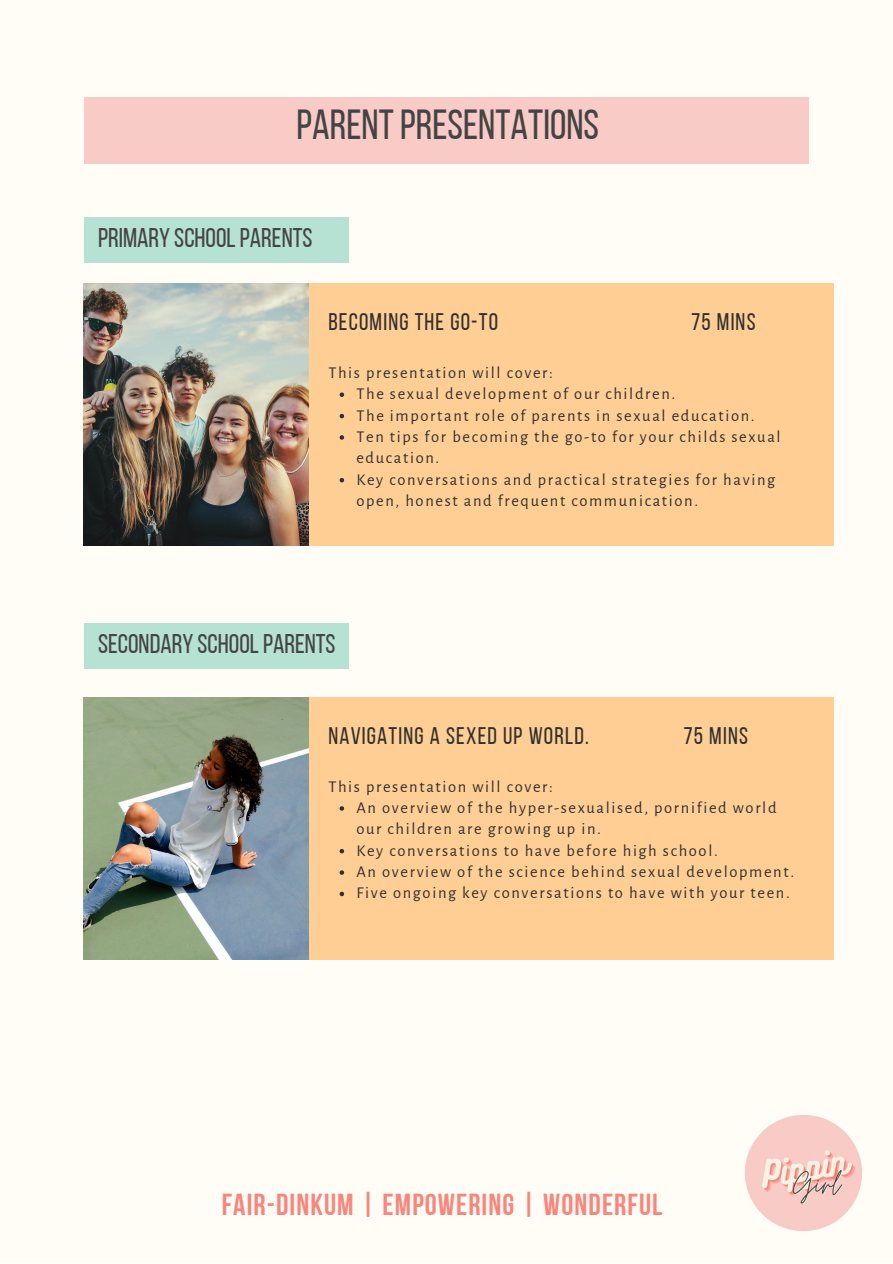
<style>
.page{position:relative;width:893px;height:1264px;background:#fff}
.page>*{position:absolute;margin:0;border:0;box-sizing:border-box;transform-origin:0 0}
.t1{font:42px "Bebas Neue";color:#444}
.t2{font:30.3px "Bebas Neue Cyrillic";letter-spacing:.035em;color:#fa857c}
.t3{font:27px "Bebas Neue";color:#444}
.t4{font:24px "Bebas Neue";letter-spacing:.05em;color:#303030}
.t5{font:16.5px/21.3px "Alegreya Sans";letter-spacing:.1em;color:#303030}
</style>
<div class="page">
<div style="left:0;top:0;width:892px;height:1262px;background:#fffdf5"></div>
<div style="left:309px;top:283px;width:524px;height:263px;background:#ffce94"></div>
<img style="left:84px;top:283px;width:225px;height:262px">
<img style="left:745px;top:1115px;width:117px;height:116px">
<svg style="left:339px;top:392px;width:5px;height:5px"></svg>
<svg style="left:339px;top:414px;width:5px;height:4px"></svg>
<svg style="left:339px;top:435px;width:5px;height:4px"></svg>
<svg style="left:339px;top:478px;width:5px;height:4px"></svg>
<div style="left:309px;top:697px;width:524px;height:262px;background:#ffce94"></div>
<svg style="left:339px;top:806px;width:5px;height:4px"></svg>
<svg style="left:339px;top:849px;width:5px;height:4px"></svg>
<svg style="left:339px;top:870px;width:5px;height:4px"></svg>
<svg style="left:339px;top:891px;width:5px;height:5px"></svg>
<img style="left:84px;top:697px;width:225px;height:262px">
<div style="left:84px;top:97px;width:724px;height:67px;background:#f8cbc6"></div>
<div style="left:84px;top:218px;width:264px;height:45px;background:#b6e2d3"></div>
<div style="left:84px;top:623px;width:264px;height:46px;background:#b6e2d3"></div>
<p class="t1" style="left:296px;top:108px;width:304px">PARENTPRESENTATIONS</p>
<p class="t3" style="left:98px;top:227px;width:216px">PRIMARY SCHOOLPARENTS</p>
<p class="t4" style="left:328px;top:312px;width:171px">BECOMING THE G0-TO</p>
<p class="t4" style="left:691px;top:312px;width:66px">75 MINS</p>
<p class="t5" style="left:328px;top:362px;width:226px">This presentation will cover:</p>
<p class="t5" style="left:356px;top:383px;width:320px">The sexual development of our children.</p>
<p class="t5" style="left:356px;top:405px;width:400px">The important role of parents in sexual education.</p>
<p class="t5" style="left:356px;top:426px;width:426px">Ten tips for becoming the go-to for your childs sexual education.</p>
<p class="t5" style="left:356px;top:469px;width:420px">Key conversations and practical strategies for having open, honest and frequent communication.</p>
<p class="t3" style="left:98px;top:632px;width:239px">SECONDARY SCHOOLPARENTS</p>
<p class="t4" style="left:328px;top:726px;width:262px">NAVIGATING A SEXED UP WORLD.</p>
<p class="t4" style="left:683px;top:726px;width:66px">75 MINS</p>
<p class="t5" style="left:328px;top:776px;width:226px">This presentation will cover:</p>
<p class="t5" style="left:356px;top:797px;width:421px">An overview of the hyper-sexualised, pornified world our children are growing up in.</p>
<p class="t5" style="left:356px;top:840px;width:363px">Key conversations to have before high school.</p>
<p class="t5" style="left:356px;top:861px;width:439px">An overview of the science behind sexual development.</p>
<p class="t5" style="left:356px;top:882px;width:435px">Five ongoing key conversations to have with your teen.</p>
<p class="t2" style="left:222px;top:1191px;width:442px">FAIR-DINKUM | EMPOWERING | WONDERFUL</p>
</div>
